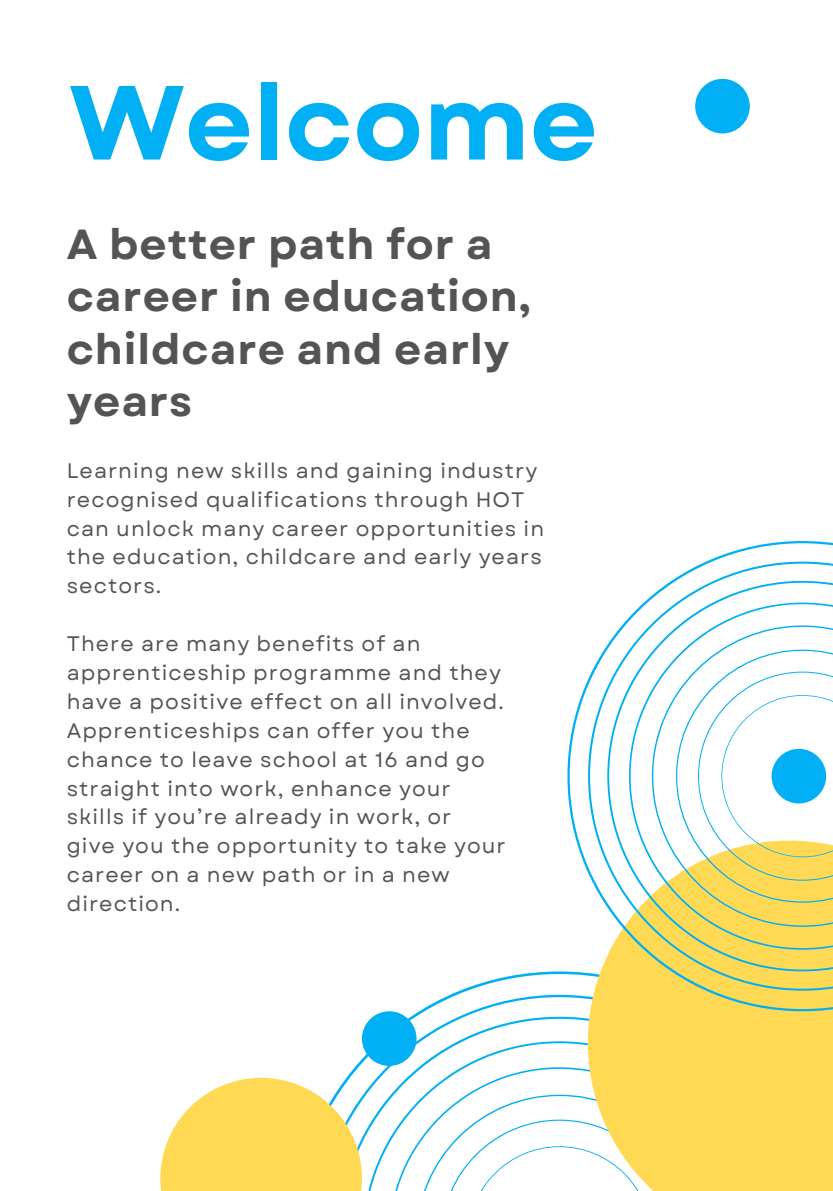
<style>
.page{position:relative;width:833px;height:1191px;background:#fff}
.page>*{position:absolute;margin:0;border:0;box-sizing:border-box;transform-origin:0 0}
.t1{font:700 105px "Garet";color:#00aff4}
.t2{font:700 42px/52.5px "Garet";letter-spacing:.02em;color:#545454}
.t3{font:21px/28.9px "Garet";letter-spacing:.05em;color:#545454}
</style>
<div class="page">
<svg style="left:347px;top:994px;width:241px;height:196px"></svg>
<svg style="left:588px;top:1011px;width:245px;height:179px;background:#fedb60"></svg>
<svg style="left:567px;top:541px;width:266px;height:470px"></svg>
<svg style="left:588px;top:561px;width:245px;height:429px"></svg>
<svg style="left:160px;top:1077px;width:202px;height:113px"></svg>
<div style="left:695px;top:79px;width:55px;height:54px;background:#00aff4;border-radius:50%"></div>
<div style="left:771px;top:749px;width:55px;height:54px;background:#00aff4;border-radius:50%"></div>
<div style="left:362px;top:1011px;width:54px;height:54px;background:#00aff4;border-radius:50%"></div>
<h1 class="t1" style="left:69px;top:47px;width:530px">Welcome</h1>
<h2 class="t2" style="left:67px;top:218px;width:466px">A better path for a career in education, childcare and early years</h2>
<p class="t3" style="left:67px;top:456px;width:479px">Learning new skills and gaining industry recognised qualifications through HOT can unlock many career opportunities in the education, childcare and early years sectors.</p>
<p class="t3" style="left:67px;top:629px;width:440px">There are many benefits of an apprenticeship programme and they have a positive effect on all involved.<br>Apprenticeships can offer you the chance to leave school at 16 and go straight into work, enhance your skills if you’re already in work, or<br>give you the opportunity to take your career on a new path or in a new direction.</p>
</div>
